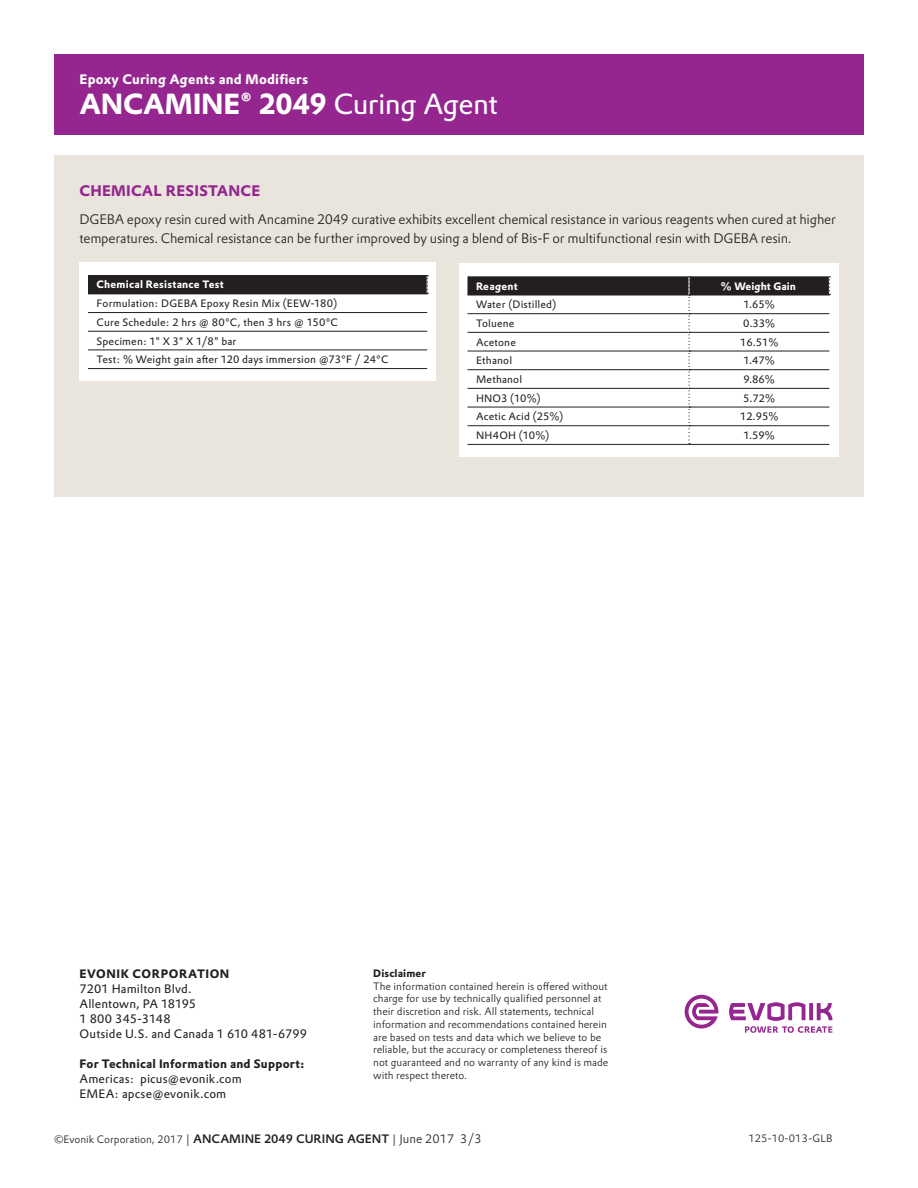
<style>
.page{position:relative;width:918px;height:1188px;background:#fff}
.page>*{position:absolute;margin:0;border:0;box-sizing:border-box;transform-origin:0 0}
.Headline_Prokyon_19{font:700 28.5px "Evonik Prokyon";letter-spacing:-.005em;color:#fff}
.Subhead_Prokyon_10{font:700 15px "Evonik Prokyon";letter-spacing:.015em;color:#95268f}
.Text_Column_Prokyon{font:300 13.5px/19.5px "Evonik Prokyon";letter-spacing:-.015em;color:#231f20}
.Rooftext_Prokyon_9{font:700 13.5px "Evonik Prokyon";letter-spacing:.015em;color:#fff}
.Back_Pg_Corporate_In{font:12px "Evonik Prokyon";letter-spacing:.015em;color:#231f20}
.Back_Pg_Corporate_In-2{font:700 12px "Evonik Prokyon";letter-spacing:.02em;color:#231f20}
.Back_Pg_Corporate_In-3{font:700 12px "Evonik Prokyon";letter-spacing:.045em;color:#231f20}
.Disclaimer{font:300 10.5px/12.8px "Evonik Prokyon";color:#231f20}
.Table_Body_Left_Prok{font:10.5px/18.8px "Evonik Prokyon";letter-spacing:.02em;color:#231f20}
.Table_Body_Right_Pro{font:10.5px "Evonik Prokyon";color:#231f20}
.Copyright{font:300 10.5px "Evonik Prokyon";color:#231f20}
.Table_Body_Right_Pro-2{font:700 10.5px "Evonik Prokyon";color:#fff}
.Legal_Text_Prokyon_6{font:700 10.5px "Evonik Prokyon";letter-spacing:.01em;color:#231f20}
.Table_Body_Left_Prok-2{font:700 10.5px "Evonik Prokyon";letter-spacing:.025em;color:#fff}
.s1{font-weight:400}
.s2{font-weight:700;color:#fff}
.s3{font-size:12px}
.s4{font-weight:500;font-size:12px}
</style>
<div class="page">
<div style="left:54px;top:54px;width:810px;height:81px;background:#95268f"></div>
<svg style="left:685px;top:995px;width:33px;height:34px"></svg>
<svg style="left:729px;top:1002px;width:104px;height:31px"></svg>
<div style="left:54px;top:156px;width:810px;height:341px;background:#e9e5dd"></div>
<div style="left:80px;top:263px;width:356px;height:118px;background:#fff"></div>
<div style="left:88px;top:275px;width:339px;height:19px;background:#231f20"></div>
<hr style="left:88px;top:294px;width:340px;height:1px;background:#231f20">
<hr style="left:88px;top:312px;width:339px;height:1px;background:#231f20">
<hr style="left:88px;top:331px;width:339px;height:1px;background:#231f20">
<hr style="left:88px;top:350px;width:339px;height:1px;background:#231f20">
<hr style="left:88px;top:368px;width:339px;height:1px;background:#231f20">
<svg style="left:427px;top:275px;width:1px;height:19px"></svg>
<div style="left:459px;top:264px;width:379px;height:193px;background:#fff"></div>
<hr style="left:468px;top:444px;width:221px;height:1px;background:#231f20">
<hr style="left:689px;top:444px;width:140px;height:1px;background:#231f20">
<svg style="left:468px;top:276px;width:362px;height:168px"></svg>
<p class="Rooftext_Prokyon_9" style="left:80px;top:69px;width:230px">Epoxy Curing Agents and Modifiers</p>
<p class="Headline_Prokyon_19" style="left:80px;top:81px;width:420px">ANCAMINE® 2049 <span class="s1">Curing Agent</span></p>
<p class="Subhead_Prokyon_10" style="left:80px;top:179px;width:182px">CHEMICAL RESISTANCE</p>
<p class="Text_Column_Prokyon" style="left:80px;top:209px;width:758px">DGEBA epoxy resin cured with Ancamine 2049 curative exhibits excellent chemical resistance in various reagents when cured at higher temperatures. Chemical resistance can be further improved by using a blend of Bis-F or multifunctional resin with DGEBA resin.</p>
<p class="Table_Body_Left_Prok" style="left:97px;top:275px;width:293px"><span class="s2">Chemical Resistance Test<br></span>Formulation: DGEBA Epoxy Resin Mix (EEW-180)<br>Cure Schedule: 2 hrs @ 80°C, then 3 hrs @ 150°C Specimen: 1" X 3" X 1/8" bar<br>Test: % Weight gain after 120 days immersion @73°F / 24°C</p>
<p class="Table_Body_Left_Prok-2" style="left:476px;top:277px;width:43px">Reagent</p>
<p class="Table_Body_Right_Pro-2" style="left:721px;top:277px;width:77px">% Weight Gain</p>
<p class="Table_Body_Left_Prok" style="left:476px;top:295px;width:82px">Water (Distilled)</p>
<p class="Table_Body_Right_Pro" style="left:744px;top:296px;width:33px">1.65%</p>
<p class="Table_Body_Left_Prok" style="left:476px;top:313px;width:40px">Toluene</p>
<p class="Table_Body_Right_Pro" style="left:743px;top:315px;width:34px">0.33%</p>
<p class="Table_Body_Left_Prok" style="left:476px;top:332px;width:41px">Acetone</p>
<p class="Table_Body_Right_Pro" style="left:740px;top:334px;width:40px">16.51%</p>
<p class="Table_Body_Left_Prok" style="left:476px;top:351px;width:38px">Ethanol</p>
<p class="Table_Body_Right_Pro" style="left:744px;top:352px;width:33px">1.47%</p>
<p class="Table_Body_Left_Prok" style="left:476px;top:369px;width:48px">Methanol</p>
<p class="Table_Body_Right_Pro" style="left:744px;top:371px;width:33px">9.86%</p>
<p class="Table_Body_Left_Prok" style="left:476px;top:388px;width:66px">HNO3 (10%)</p>
<p class="Table_Body_Right_Pro" style="left:743px;top:390px;width:33px">5.72%</p>
<p class="Table_Body_Left_Prok" style="left:476px;top:407px;width:89px">Acetic Acid (25%)</p>
<p class="Table_Body_Right_Pro" style="left:740px;top:409px;width:40px">12.95%</p>
<p class="Table_Body_Left_Prok" style="left:476px;top:425px;width:75px">NH4OH (10%)</p>
<p class="Table_Body_Right_Pro" style="left:744px;top:427px;width:33px">1.59%</p>
<p class="Back_Pg_Corporate_In-3" style="left:80px;top:964px;width:151px">EVONIK CORPORATION</p>
<p class="Back_Pg_Corporate_In" style="left:80px;top:979px;width:114px">7201 Hamilton Blvd.</p>
<p class="Back_Pg_Corporate_In" style="left:80px;top:994px;width:118px">Allentown, PA 18195</p>
<p class="Back_Pg_Corporate_In" style="left:80px;top:1009px;width:93px">1 800 345-3148</p>
<p class="Back_Pg_Corporate_In" style="left:80px;top:1024px;width:229px">Outside U.S. and Canada 1 610 481-6799</p>
<p class="Back_Pg_Corporate_In-2" style="left:80px;top:1054px;width:227px">For Technical Information and Support:</p>
<p class="Back_Pg_Corporate_In" style="left:80px;top:1069px;width:164px">Americas: picus@evonik.com</p>
<p class="Back_Pg_Corporate_In" style="left:80px;top:1084px;width:148px">EMEA: apcse@evonik.com</p>
<p class="Legal_Text_Prokyon_6" style="left:373px;top:965px;width:54px">Disclaimer</p>
<p class="Disclaimer" style="left:373px;top:979px;width:237px">The information contained herein is offered without charge for use by technically qualified personnel at their discretion and risk. All statements, technical information and recommendations contained herein are based on tests and data which we believe to be reliable, but the accuracy or completeness thereof is not guaranteed and no warranty of any kind is made with respect thereto.</p>
<p class="Disclaimer" style="left:54px;top:1132px;width:429px">©Evonik Corporation, 2017 <span class="s3">|</span> <span class="s4">ANCAMINE 2049 CURING AGENT</span> <span class="s3">| June 2017 3/3</span></p>
<p class="Copyright" style="left:749px;top:1130px;width:85px">125-10-013-GLB</p>
</div>
